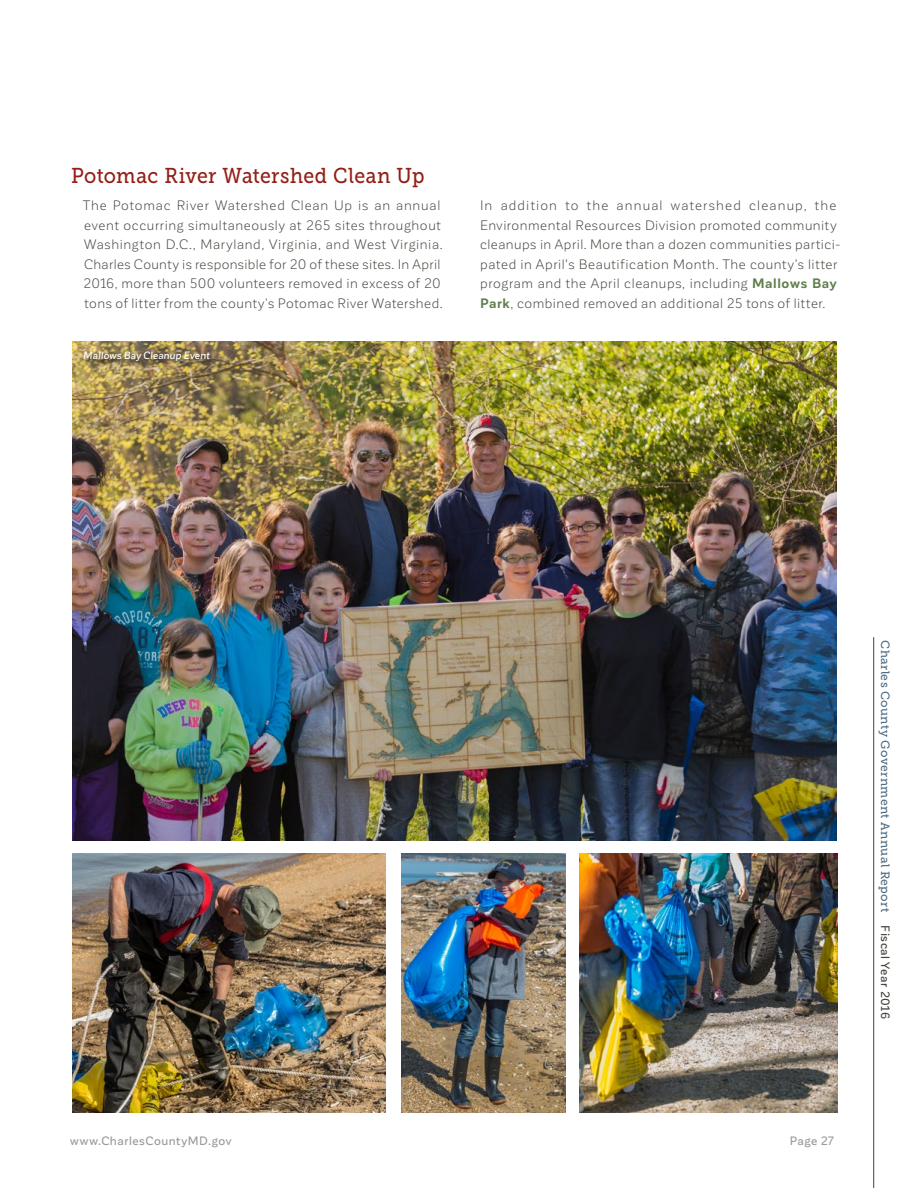
<style>
.page{position:relative;width:918px;height:1188px;background:#fff}
.page>*{position:absolute;margin:0;border:0;box-sizing:border-box;transform-origin:0 0}
.t1{font:21.45px "Museo Slab 500";letter-spacing:.015em;color:#941f17;scale:.91 1}
.t2{font:13.5px/19.5px "Corporative Sans";letter-spacing:.04em;color:#42473d}
.t3{font:12px "Museo Slab 500";letter-spacing:.03em;color:#4e6c83}
.t4{font:500 12px "Corporative Sans";letter-spacing:.045em;color:#9b9b9c}
.t5{font:italic 500 10.5px "Corporative Sans";letter-spacing:.015em;color:#fff}
.s1{font-weight:700;color:#607e4d}
.s2{font-family:"Corporative Sans";font-weight:500;color:#42473d}
</style>
<div class="page">
<img style="left:72px;top:341px;width:765px;height:499px">
<img style="left:72px;top:854px;width:313px;height:259px">
<img style="left:402px;top:854px;width:163px;height:259px">
<img style="left:579px;top:854px;width:259px;height:259px">
<div style="left:83px;top:350px;width:135px;height:19px;background:#000;opacity:.6"></div>
<hr style="left:873px;top:637px;width:1px;height:551px;background:#42473d">
<h1 class="t1" style="left:71px;top:164px;width:390px">Potomac River Watershed Clean Up</h1>
<p class="t2" style="left:83px;top:196px;width:361px">The Potomac River Watershed Clean Up is an annual event occurring simultaneously at 265 sites throughout Washington D.C., Maryland, Virginia, and West Virginia.<br>Charles County is responsible for 20 of these sites. In April 2016, more than 500 volunteers removed in excess of 20 tons of litter from the county’s Potomac River Watershed.</p>
<p class="t2" style="left:480px;top:196px;width:362px">In addition to the annual watershed cleanup, the Environmental Resources Division promoted community cleanups in April. More than a dozen communities partici&shy;pated in April's Beautification Month. The county’s litter program and the April cleanups, including <span class="s1">Mallows Bay Park</span>, combined removed an additional 25 tons of litter.</p>
<p class="t5" style="left:83px;top:350px;width:128px">Mallows Bay Cleanup Event</p>
<p class="t3" style="left:892px;top:640px;width:380px;rotate:90deg">Charles County Government Annual Report <span class="s2">Fiscal Year 2016</span></p>
<p class="t4" style="left:70px;top:1135px;width:163px">www.CharlesCountyMD.gov</p>
<p class="t4" style="left:790px;top:1135px;width:45px">Page 27</p>
</div>
